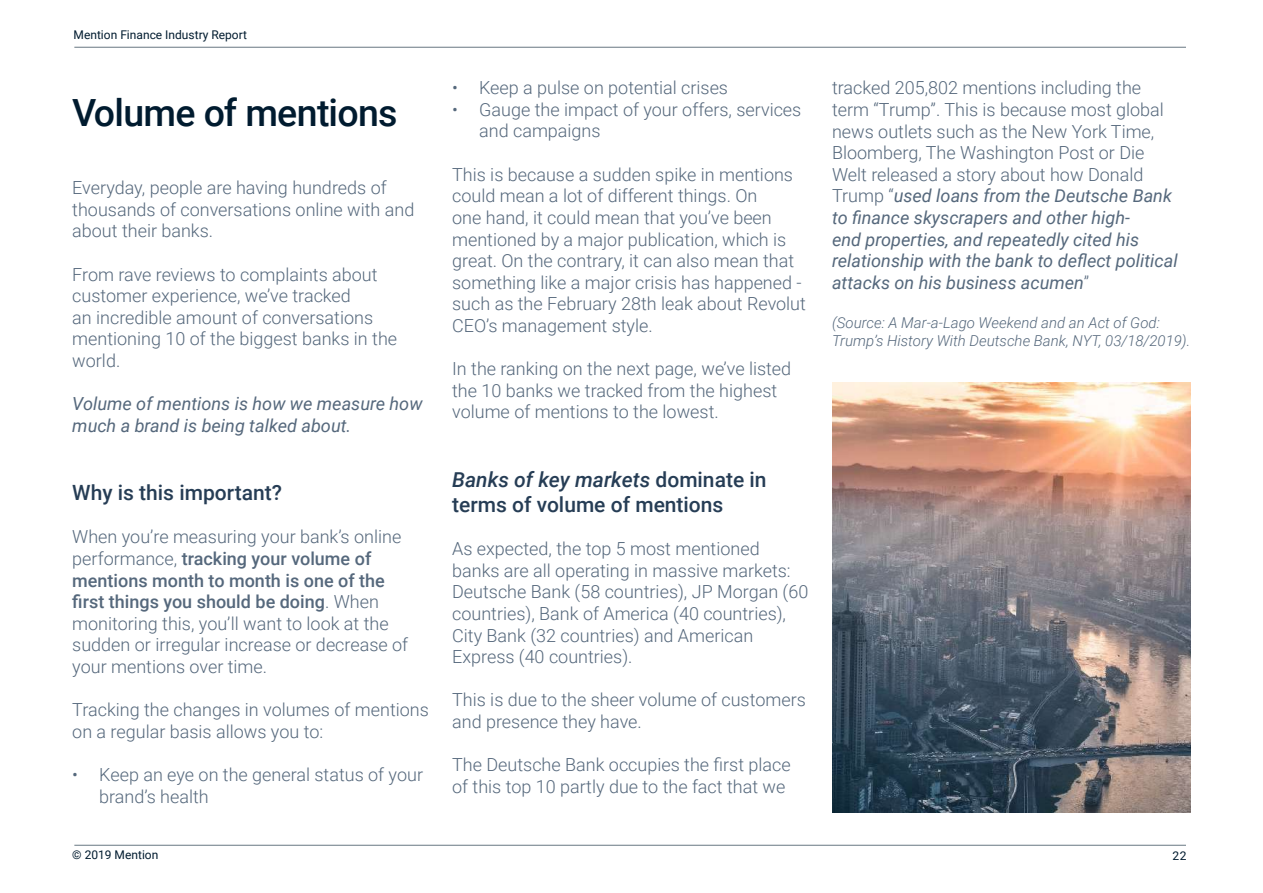
<style>
.page{position:relative;width:1263px;height:893px;background:#fff}
.page>*{position:absolute;margin:0;border:0;box-sizing:border-box;transform-origin:0 0}
.t1{font:500 37.5px "Roboto";letter-spacing:-.02em;color:#001b2f}
.t2{font:500 21px/25.2px "Roboto";color:#263d55}
.t3{font:300 18px/21.6px "Roboto";color:#55687c}
.t4{font:italic 18px/21.6px "Roboto";color:#55687c}
.t5{font:italic 300 15px/18px "Roboto";color:#55687c}
.t6{font:12px "Roboto";color:#001b2f}
.s1{font-weight:500}
.s2{font-style:italic}
.s3{font-weight:400;font-style:italic}
</style>
<div class="page">
<hr style="left:74px;top:47px;width:1112px;height:1px;background:#687782">
<hr style="left:74px;top:845px;width:1112px;height:1px;background:#687782">
<img style="left:832px;top:383px;width:359px;height:429px">
<p class="t6" style="left:74px;top:26px;width:175px">Mention Finance Industry Report</p>
<h1 class="t1" style="left:72px;top:86px;width:327px">Volume of mentions</h1>
<p class="t3" style="left:72px;top:176px;width:344px">Everyday, people are having hundreds of thousands of conversations online with and about their banks.</p>
<p class="t3" style="left:72px;top:263px;width:326px">From rave reviews to complaints about customer experience, we’ve tracked<br>an incredible amount of conversations mentioning 10 of the biggest banks in the world.</p>
<p class="t4" style="left:72px;top:392px;width:352px">Volume of mentions is how we measure how much a brand is being talked about.</p>
<p class="t2" style="left:72px;top:479px;width:211px">Why is this important?</p>
<p class="t3" style="left:72px;top:526px;width:337px">When you’re measuring your bank’s online performance, <span class="s1">tracking your volume of mentions month to month is one of the first things you should be doing</span>. When monitoring this, you’ll want to look at the sudden or irregular increase or decrease of your mentions over time.</p>
<p class="t3" style="left:72px;top:698px;width:358px">Tracking the changes in volumes of mentions on a regular basis allows you to:</p>
<p class="t3" style="left:99px;top:763px;width:325px;text-indent:-27px">• Keep an eye on the general status of your brand’s health</p>
<p class="t3" style="left:452px;top:76px;width:277px">• Keep a pulse on potential crises</p>
<p class="t3" style="left:479px;top:98px;width:324px;text-indent:-27px">• Gauge the impact of your offers, services and campaigns</p>
<p class="t3" style="left:452px;top:163px;width:355px">This is because a sudden spike in mentions could mean a lot of different things. On<br>one hand, it could mean that you’ve been mentioned by a major publication, which is great. On the contrary, it can also mean that something like a major crisis has happened - such as the February 28th leak about Revolut CEO’s management style.</p>
<p class="t3" style="left:452px;top:357px;width:341px">In the ranking on the next page, we’ve listed the 10 banks we tracked from the highest volume of mentions to the lowest.</p>
<p class="t2" style="left:452px;top:466px;width:316px"><span class="s2">Banks of key markets</span> dominate in terms of volume of mentions</p>
<p class="t3" style="left:452px;top:537px;width:358px">As expected, the top 5 most mentioned banks are all operating in massive markets:<br>Deutsche Bank (58 countries), JP Morgan (60 countries), Bank of America (40 countries), City Bank (32 countries) and American Express (40 countries).</p>
<p class="t3" style="left:452px;top:688px;width:355px">This is due to the sheer volume of customers and presence they have.</p>
<p class="t3" style="left:452px;top:753px;width:340px">The Deutsche Bank occupies the first place of this top 10 partly due to the fact that we</p>
<p class="t3" style="left:832px;top:76px;width:347px">tracked 205,802 mentions including the term “Trump”. This is because most global news outlets such as the New York Time, Bloomberg, The Washington Post or Die Welt released a story about how Donald Trump “<span class="s3">used loans from the Deutsche Bank to finance skyscrapers and other high-<br>end properties, and repeatedly cited his relationship with the bank to deflect political attacks on his business acumen</span>”</p>
<p class="t5" style="left:832px;top:313px;width:360px">(Source: A Mar-a-Lago Weekend and an Act of God:<br>Trump’s History With Deutsche Bank, NYT, 03/18/2019).</p>
<p class="t6" style="left:72px;top:847px;width:88px">© 2019 Mention</p>
<p class="t6" style="left:1172px;top:847px;width:15px">22</p>
</div>
